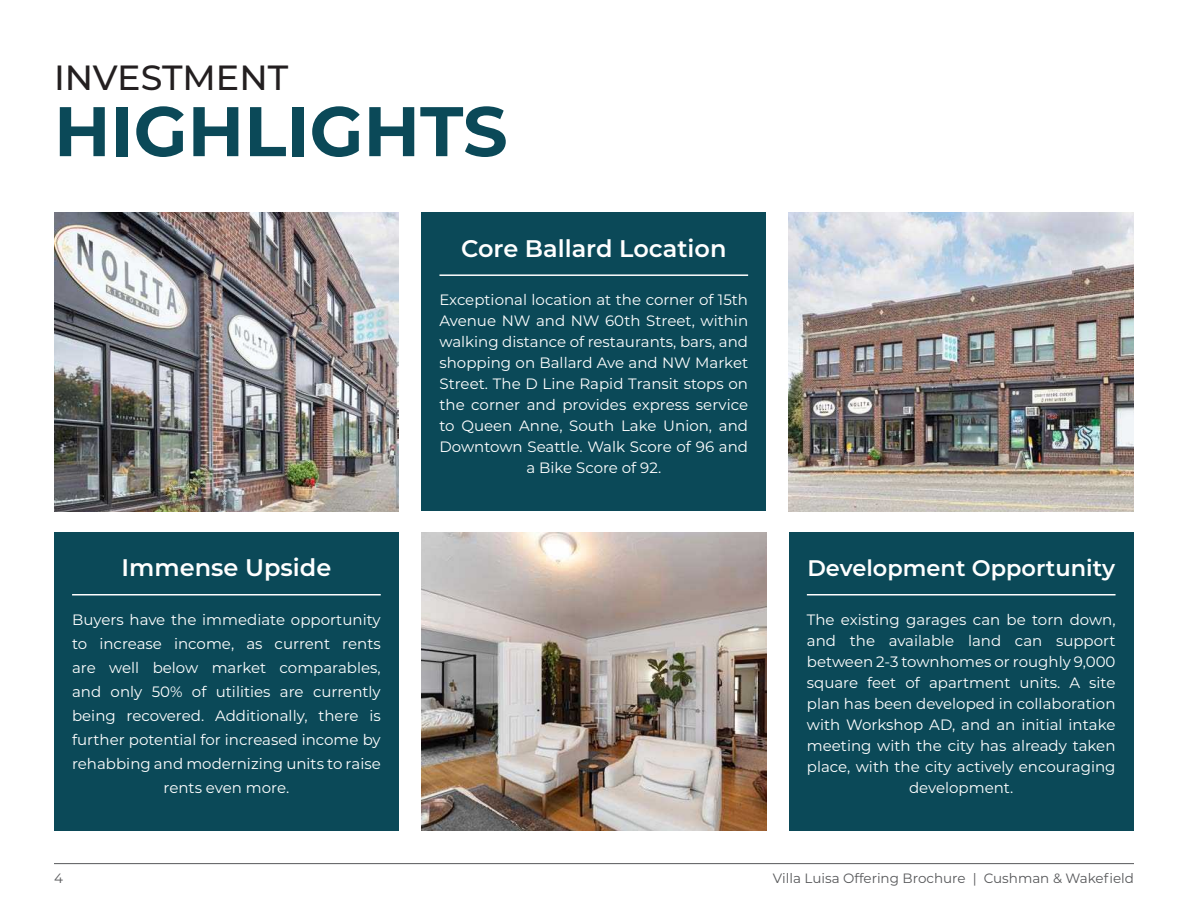
<style>
.page{position:relative;width:1188px;height:918px;background:#fff}
.page>*{position:absolute;margin:0;border:0;box-sizing:border-box;transform-origin:0 0}
.Paragraph_Style_7{font:700 70.05px "Montserrat";color:#0b4958}
.Paragraph_Style_8{font:500 34.95px "Montserrat";color:#231f20}
.Paragraph_Style_38{font:600 24px "Montserrat";color:#fff}
.Paragraph_Style_38-2{font:600 22.5px "Montserrat";color:#fff}
.Paragraph_Style_37{font:15px/21px "Montserrat";color:#fff;text-align:center}
.t1{font:13.5px "Montserrat";color:#57585a}
</style>
<div class="page">
<div style="left:421px;top:213px;width:345px;height:298px;background:#0b4958"></div>
<hr style="left:439px;top:274px;width:309px;height:2px;background:#fff">
<img style="left:54px;top:213px;width:345px;height:298px">
<div style="left:54px;top:532px;width:345px;height:299px;background:#0b4958"></div>
<img style="left:421px;top:532px;width:345px;height:299px">
<img style="left:789px;top:213px;width:345px;height:298px">
<div style="left:789px;top:532px;width:345px;height:299px;background:#0b4958"></div>
<hr style="left:807px;top:594px;width:309px;height:1px;background:#fff">
<hr style="left:72px;top:594px;width:309px;height:1px;background:#fff">
<hr style="left:54px;top:863px;width:1080px;height:1px;background:#57585a">
<p class="Paragraph_Style_8" style="left:54px;top:53px;width:236px">INVESTMENT</p>
<p class="Paragraph_Style_7" style="left:54px;top:81px;width:455px">HIGHLIGHTS</p>
<p class="Paragraph_Style_38" style="left:122px;top:551px;width:211px">Immense Upside</p>
<p class="Paragraph_Style_37" style="left:72px;top:607px;width:310px;line-height:24px">Buyers have the immediate opportunity to increase income, as current rents are well below market comparables, and only 50% of utilities are currently being recovered. Additionally, there is further potential for increased income by rehabbing and modernizing units to raise rents even more.</p>
<p class="Paragraph_Style_38" style="left:461px;top:231px;width:267px">Core Ballard Location</p>
<p class="Paragraph_Style_37" style="left:439px;top:289px;width:310px">Exceptional location at the corner of 15th Avenue NW and NW 60th Street, within walking distance of restaurants, bars, and shopping on Ballard Ave and NW Market Street. The D Line Rapid Transit stops on the corner and provides express service to Queen Anne, South Lake Union, and Downtown Seattle. Walk Score of 96 and a Bike Score of 92.</p>
<p class="Paragraph_Style_38-2" style="left:807px;top:552px;width:309px">Development Opportunity</p>
<p class="Paragraph_Style_37" style="left:807px;top:609px;width:310px">The existing garages can be torn down, and the available land can support between 2-3 townhomes or roughly 9,000 square feet of apartment units. A site plan has been developed in collaboration with Workshop AD, and an initial intake meeting with the city has already taken place, with the city actively encouraging development.</p>
<p class="t1" style="left:54px;top:869px;width:10px">4</p>
<p class="t1" style="left:773px;top:869px;width:363px">Villa Luisa Offering Brochure | Cushman &amp; Wakefield</p>
</div>
